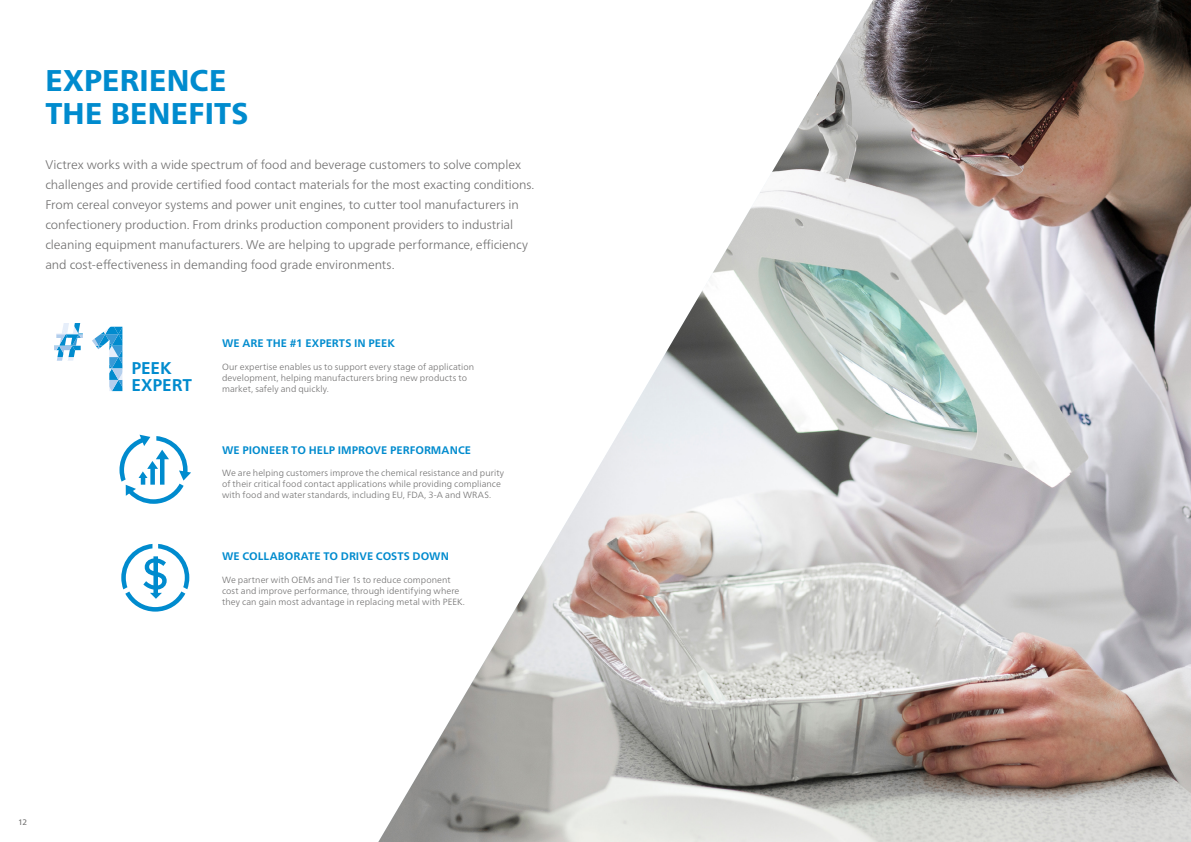
<style>
.page{position:relative;width:1191px;height:842px;background:#fff}
.page>*{position:absolute;margin:0;border:0;box-sizing:border-box;transform-origin:0 0}
.t1{font:800 30px/33px "Frutiger Neue LTW1 G";letter-spacing:.01em;color:#008bce}
.t2{font:700 17px/17px "Frutiger Neue LTW1 G";color:#008bce}
.t3{font:300 12.5px/20px "Frutiger Neue LTW1 G";letter-spacing:-.005em;color:#706f6f}
.t4{font:700 11px "Frutiger Neue LTW1 G";letter-spacing:.005em;color:#008bce}
.t5{font:300 9px/11px "Frutiger Neue LTW1 G";letter-spacing:.01em;color:#706f6f}
.t6{font:8px "Frutiger Neue LTW1 G";color:#706f6f}
</style>
<div class="page">
<img style="left:378px;top:0;width:813px;height:842px">
<svg style="left:121px;top:544px;width:68px;height:68px"></svg>
<svg style="left:54px;top:323px;width:68px;height:68px"></svg>
<svg style="left:119px;top:435px;width:72px;height:69px"></svg>
<h1 class="t1" style="left:45px;top:62px;width:205px">EXPERIENCE<br>THE BENEFITS</h1>
<p class="t3" style="left:45px;top:154px;width:490px">Victrex works with a wide spectrum of food and beverage customers to solve complex challenges and provide certified food contact materials for the most exacting conditions.<br>From cereal conveyor systems and power unit engines, to cutter tool manufacturers in confectionery production. From drinks production component providers to industrial cleaning equipment manufacturers. We are helping to upgrade performance, efficiency and cost-effectiveness in demanding food grade environments.</p>
<h2 class="t2" style="left:131px;top:358px;width:62px">PEEK<br>EXPERT</h2>
<p class="t4" style="left:222px;top:336px;width:174px">WE ARE THE #1 EXPERTS IN PEEK</p>
<p class="t5" style="left:222px;top:360px;width:253px">Our expertise enables us to support every stage of application development, helping manufacturers bring new products to market, safely and quickly.</p>
<p class="t4" style="left:222px;top:442px;width:250px">WE PIONEER TO HELP IMPROVE PERFORMANCE</p>
<p class="t5" style="left:222px;top:467px;width:283px">We are helping customers improve the chemical resistance and purity of their critical food contact applications while providing compliance with food and water standards, including EU, FDA, 3-A and WRAS.</p>
<p class="t4" style="left:222px;top:549px;width:228px">WE COLLABORATE TO DRIVE COSTS DOWN</p>
<p class="t5" style="left:222px;top:573px;width:244px">We partner with OEMs and Tier 1s to reduce component cost and improve performance, through identifying where they can gain most advantage in replacing metal with PEEK.</p>
<p class="t6" style="left:18px;top:816px;width:11px">12</p>
</div>
